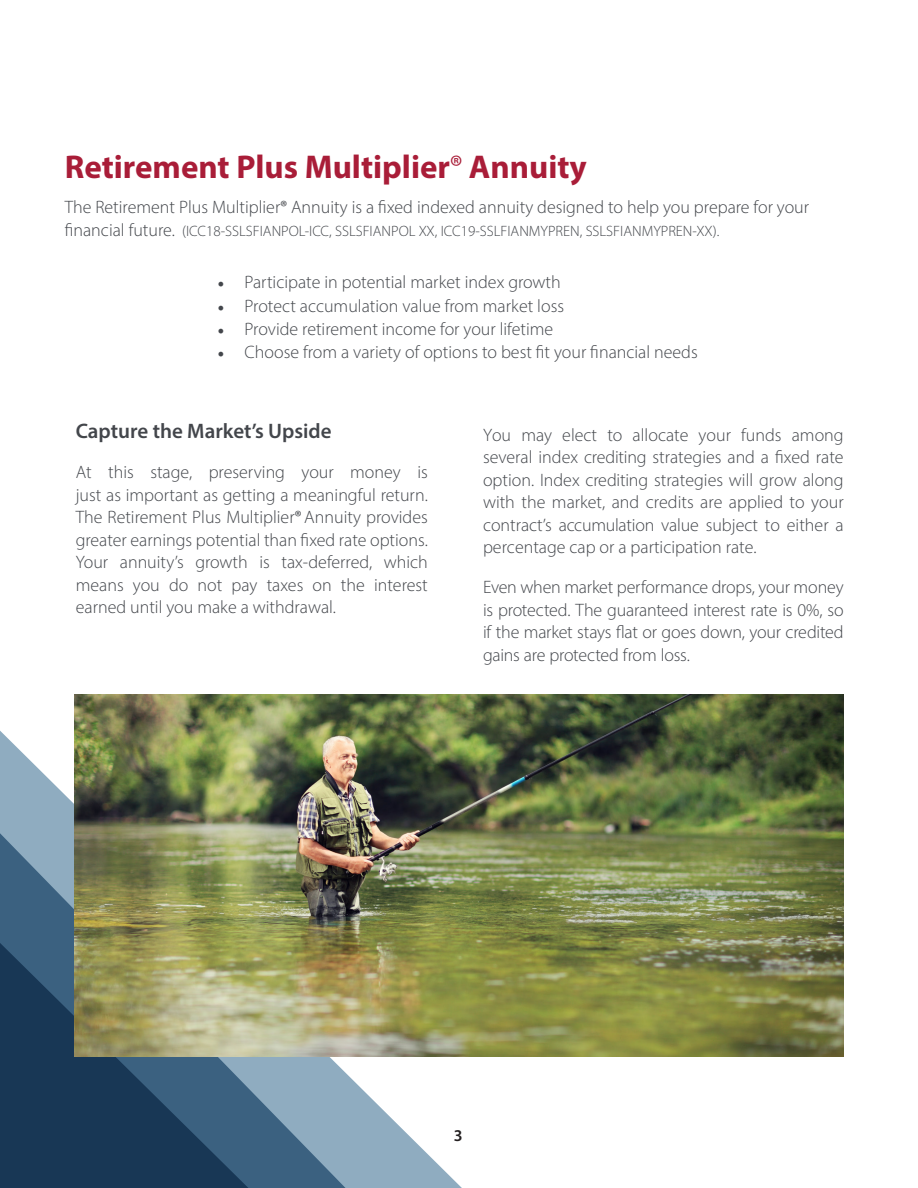
<style>
.page{position:relative;width:918px;height:1188px;background:#fff}
.page>*{position:absolute;margin:0;border:0;box-sizing:border-box;transform-origin:0 0}
.t1{font:700 33px "Myriad Pro";color:#a91d38}
.t2{font:600 21px "Myriad Pro";color:#43464b}
.t3{font:300 18px/22.5px "Myriad Pro";color:#43464b;text-align:justify}
.t4{font:600 16.5px "Myriad Pro";color:#231f20}
.t5{font:300 15px "Myriad Pro";color:#43464b}
.s1{font-weight:400;font-stretch:condensed}
.s2{font-size:18px}
.s3{font-family:"Minion Pro";font-weight:400}
</style>
<div class="page">
<svg style="left:0;top:731px;width:476px;height:457px"></svg>
<svg style="left:0;top:819px;width:357px;height:369px;background:#7090a8"></svg>
<svg style="left:0;top:930px;width:262px;height:258px;background:#254664"></svg>
<img style="left:74px;top:695px;width:770px;height:361px">
<p class="t1" style="left:65px;top:145px;width:524px">Retirement Plus Multiplier<span class="s1">®</span> Annuity</p>
<p class="t3" style="left:65px;top:196px;width:746px">The Retirement Plus Multiplier<span class="s1">®</span> Annuity is a fixed indexed annuity designed to help you prepare for your</p>
<p class="t5" style="left:65px;top:222px;width:656px"><span class="s2">financial future.</span> (ICC18-SSLSFIANPOL-ICC, SSLSFIANPOL XX, ICC19-SSLFIANMYPREN, SSLSFIANMYPREN-XX).</p>
<p class="t3" style="left:218px;top:271px;width:345px"><span class="s3">•</span> Participate in potential market index growth</p>
<p class="t3" style="left:218px;top:294px;width:348px"><span class="s3">•</span> Protect accumulation value from market loss</p>
<p class="t3" style="left:218px;top:318px;width:337px"><span class="s3">•</span> Provide retirement income for your lifetime</p>
<p class="t3" style="left:218px;top:341px;width:482px"><span class="s3">•</span> Choose from a variety of options to best fit your financial needs</p>
<p class="t2" style="left:76px;top:418px;width:257px">Capture the Market’s Upside</p>
<p class="t3" style="left:76px;top:461px;width:354px">At this stage, preserving your money is just as important as getting a meaningful return.<br>The Retirement Plus Multiplier<span class="s1">®</span> Annuity provides greater earnings potential than fixed rate options.<br>Your annuity’s growth is tax-deferred, which means you do not pay taxes on the interest earned until you make a withdrawal.</p>
<p class="t3" style="left:483px;top:424px;width:362px">You may elect to allocate your funds among several index crediting strategies and a fixed rate option. Index crediting strategies will grow along with the market, and credits are applied to your contract’s accumulation value subject to either a percentage cap or a participation rate.</p>
<p class="t3" style="left:483px;top:576px;width:362px">Even when market performance drops, your money is protected. The guaranteed interest rate is 0%, so if the market stays flat or goes down, your credited gains are protected from loss.</p>
<p class="t4" style="left:454px;top:1125px;width:10px">3</p>
</div>
